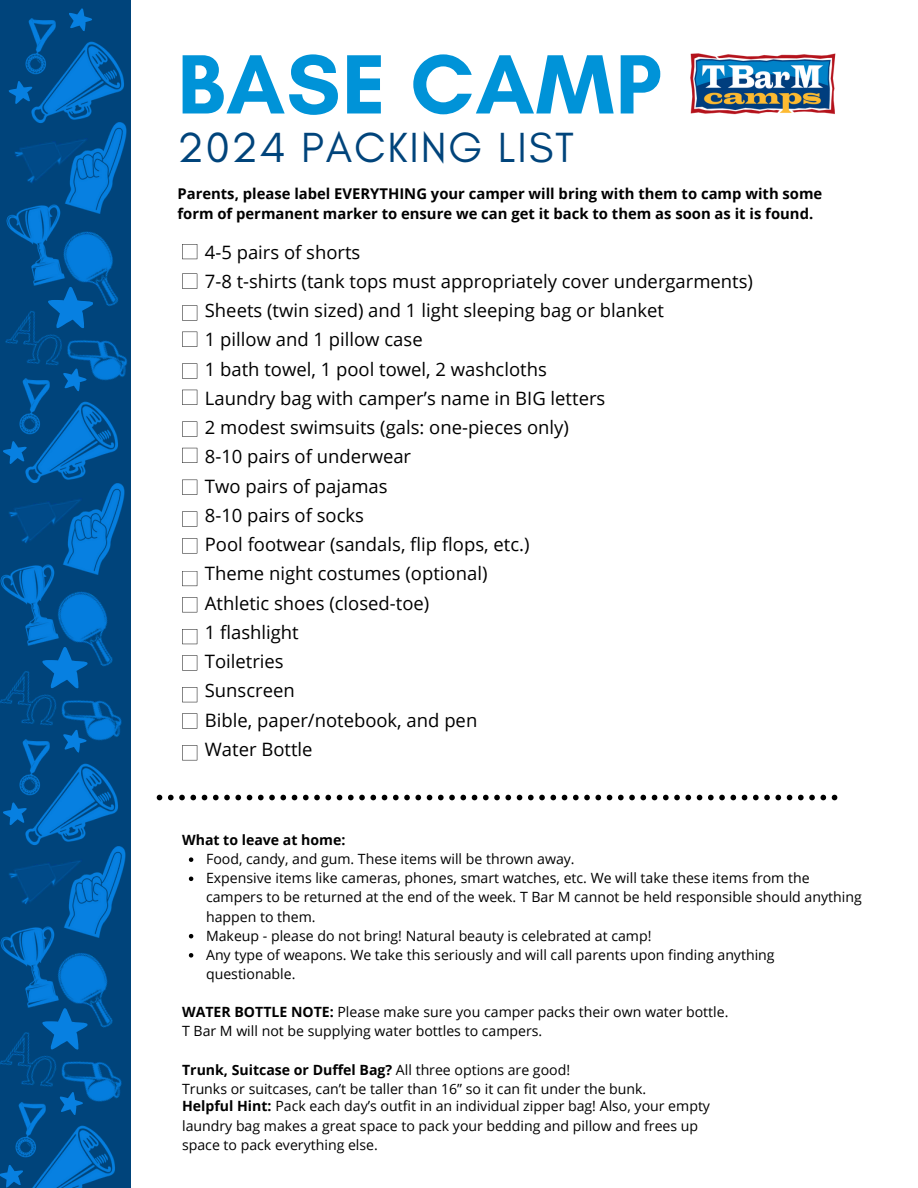
<style>
.page{position:relative;width:918px;height:1188px;background:#fff}
.page>*{position:absolute;margin:0;border:0;box-sizing:border-box;transform-origin:0 0}
.t1{font:700 85.65px "Glacial Indifference";letter-spacing:.015em;color:#0093d8}
.t2{font:42.9px "Glacial Indifference";letter-spacing:.045em;color:#00447b}
.t3{font:18.45px/29.2px "Open Sans";color:#000}
.t4{font:700 14.85px/20.1px "Open Sans";color:#000}
.t5{font:14.1px/19.2px "Open Sans";color:#000}
.t6{font:700 14.1px "Open Sans";color:#000}
.s1{font-weight:700}
.s2{font-weight:400}
</style>
<div class="page">
<svg style="left:182px;top:244px;width:15px;height:15px"></svg>
<svg style="left:182px;top:274px;width:15px;height:15px"></svg>
<svg style="left:182px;top:305px;width:15px;height:16px"></svg>
<svg style="left:182px;top:332px;width:15px;height:15px"></svg>
<svg style="left:182px;top:363px;width:15px;height:16px"></svg>
<svg style="left:182px;top:390px;width:15px;height:15px"></svg>
<svg style="left:182px;top:422px;width:15px;height:15px"></svg>
<svg style="left:182px;top:448px;width:15px;height:15px"></svg>
<svg style="left:182px;top:480px;width:15px;height:15px"></svg>
<svg style="left:182px;top:511px;width:15px;height:16px"></svg>
<svg style="left:182px;top:538px;width:15px;height:15px"></svg>
<svg style="left:182px;top:571px;width:15px;height:15px"></svg>
<svg style="left:182px;top:597px;width:15px;height:15px"></svg>
<svg style="left:182px;top:629px;width:15px;height:15px"></svg>
<svg style="left:182px;top:655px;width:15px;height:15px"></svg>
<svg style="left:182px;top:687px;width:15px;height:15px"></svg>
<svg style="left:182px;top:713px;width:15px;height:16px"></svg>
<svg style="left:182px;top:745px;width:15px;height:15px"></svg>
<svg style="left:157px;top:795px;width:680px;height:5px"></svg>
<img style="left:690px;top:53px;width:146px;height:62px">
<img style="left:0;top:5px;width:92px;height:79px">
<img style="left:12px;top:36px;width:119px;height:86px">
<img style="left:26px;top:118px;width:105px;height:62px">
<img style="left:86px;top:344px;width:45px;height:52px">
<img style="left:92px;top:180px;width:39px;height:164px">
<img style="left:0;top:194px;width:102px;height:99px">
<svg style="left:48px;top:287px;width:45px;height:41px"></svg>
<svg style="left:66px;top:5px;width:28px;height:28px"></svg>
<svg style="left:7px;top:79px;width:28px;height:26px"></svg>
<img style="left:0;top:292px;width:92px;height:99px">
<img style="left:7px;top:122px;width:93px;height:75px">
<img style="left:0;top:366px;width:86px;height:78px">
<img style="left:7px;top:396px;width:124px;height:86px">
<img style="left:24px;top:480px;width:107px;height:60px">
<img style="left:86px;top:704px;width:45px;height:53px">
<img style="left:86px;top:540px;width:45px;height:164px">
<img style="left:0;top:554px;width:97px;height:99px">
<svg style="left:42px;top:647px;width:45px;height:41px"></svg>
<svg style="left:60px;top:366px;width:29px;height:27px"></svg>
<svg style="left:1px;top:439px;width:28px;height:26px"></svg>
<img style="left:0;top:652px;width:86px;height:75px">
<img style="left:1px;top:482px;width:93px;height:75px">
<img style="left:0;top:727px;width:86px;height:79px">
<img style="left:7px;top:757px;width:124px;height:87px">
<img style="left:26px;top:842px;width:105px;height:59px">
<img style="left:83px;top:1066px;width:48px;height:53px">
<img style="left:86px;top:901px;width:45px;height:165px">
<img style="left:0;top:915px;width:97px;height:99px">
<svg style="left:42px;top:1008px;width:45px;height:41px"></svg>
<svg style="left:60px;top:727px;width:29px;height:27px"></svg>
<svg style="left:1px;top:800px;width:28px;height:26px"></svg>
<img style="left:0;top:1014px;width:86px;height:98px">
<img style="left:1px;top:844px;width:93px;height:75px">
<img style="left:0;top:1089px;width:83px;height:73px">
<img style="left:3px;top:1119px;width:128px;height:69px">
<svg style="left:56px;top:1089px;width:29px;height:27px"></svg>
<svg style="left:0;top:1162px;width:26px;height:26px"></svg>
<svg style="left:189px;top:857px;width:4px;height:5px"></svg>
<svg style="left:189px;top:877px;width:4px;height:4px"></svg>
<svg style="left:189px;top:934px;width:4px;height:4px"></svg>
<svg style="left:189px;top:953px;width:4px;height:5px"></svg>
<p class="t1" style="left:177px;top:32px;width:486px">BASE CAMP</p>
<p class="t2" style="left:177px;top:121px;width:398px">2024 PACKING LIST</p>
<h4 class="t4" style="left:177px;top:183px;width:646px">Parents, please label EVERYTHING your camper will bring with them to camp with some form of permanent marker to ensure we can get it back to them as soon as it is found.</h4>
<p class="t3" style="left:205px;top:237px;width:550px">4-5 pairs of shorts<br>7-8 t-shirts (tank tops must appropriately cover undergarments)<br>Sheets (twin sized) and 1 light sleeping bag or blanket<br>1 pillow and 1 pillow case<br>1 bath towel, 1 pool towel, 2 washcloths<br>Laundry bag with camper’s name in BIG letters<br>2 modest swimsuits (gals: one-pieces only)<br>8-10 pairs of underwear<br>Two pairs of pajamas<br>8-10 pairs of socks<br>Pool footwear (sandals, flip flops, etc.)<br>Theme night costumes (optional)<br>Athletic shoes (closed-toe)<br>1 flashlight<br>Toiletries<br>Sunscreen<br>Bible, paper/notebook, and pen<br>Water Bottle</p>
<p class="t6" style="left:182px;top:830px;width:165px">What to leave at home:</p>
<p class="t5" style="left:206px;top:849px;width:370px">Food, candy, and gum. These items will be thrown away.</p>
<p class="t5" style="left:206px;top:868px;width:657px">Expensive items like cameras, phones, smart watches, etc. We will take these items from the campers to be returned at the end of the week. T Bar M cannot be held responsible should anything happen to them.</p>
<p class="t5" style="left:206px;top:926px;width:447px">Makeup - please do not bring! Natural beauty is celebrated at camp!</p>
<p class="t5" style="left:206px;top:945px;width:570px">Any type of weapons. We take this seriously and will call parents upon finding anything questionable.</p>
<p class="t5" style="left:182px;top:1002px;width:548px"><span class="s1">WATER BOTTLE NOTE:</span> Please make sure you camper packs their own water bottle.</p>
<p class="t5" style="left:182px;top:1021px;width:362px">T Bar M will not be supplying water bottles to campers.</p>
<h1 class="t6" style="left:182px;top:1060px;width:390px">Trunk, Suitcase or Duffel Bag? <span class="s2">All three options are good!</span></h1>
<p class="t5" style="left:182px;top:1079px;width:466px">Trunks or suitcases, can’t be taller than 16” so it can fit under the bunk.</p>
<h2 class="t5" style="left:182px;top:1096px;width:529px"><span class="s1">Helpful Hint:</span> Pack each day’s outfit in an individual zipper bag! Also, your empty laundry bag makes a great space to pack your bedding and pillow and frees up space to pack everything else.</h2>
</div>
